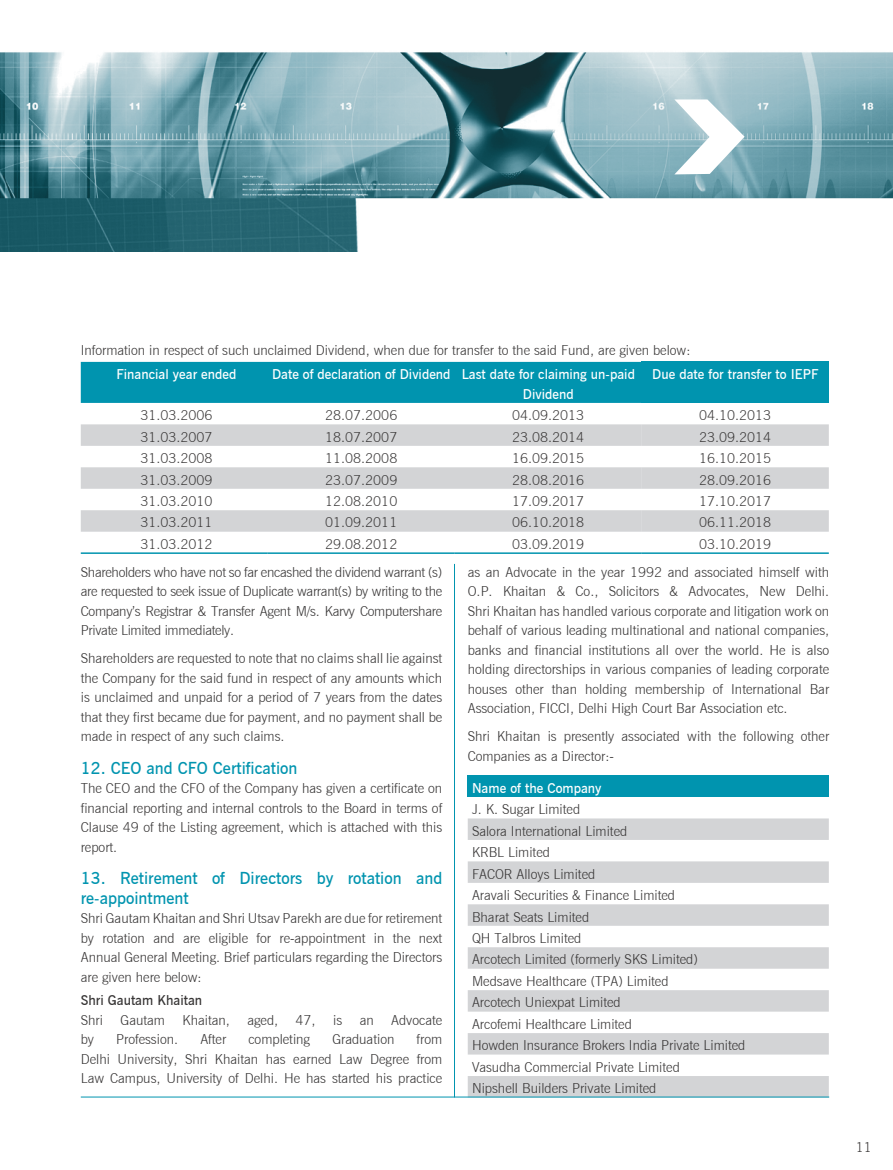
<style>
.page{position:relative;width:893px;height:1170px;background:#fff}
.page>*{position:absolute;margin:0;border:0;box-sizing:border-box;transform-origin:0 0}
.t1{font:16.5px/19.5px "News Gothic Demi BT";color:#0094af}
.t2{font:13.5px/19.5px "News Gothic Light BT";color:#373535;text-align:justify}
.t3{font:13.5px/19.5px "News Gothic Demi BT";color:#fff}
.t4{font:13.5px "News Gothic Demi BT";color:#373535}
</style>
<div class="page">
<img style="left:0;top:52px;width:893px;height:199px">
<svg style="left:674px;top:99px;width:71px;height:75px"></svg>
<div style="left:81px;top:362px;width:561px;height:41px;background:#0094af"></div>
<div style="left:642px;top:362px;width:187px;height:41px;background:#0094af"></div>
<svg style="left:81px;top:424px;width:561px;height:107px;fill:#d3d4d6"></svg>
<svg style="left:642px;top:424px;width:187px;height:107px"></svg>
<hr style="left:81px;top:552px;width:187px;height:2px;background:#0094af">
<hr style="left:268px;top:552px;width:187px;height:2px;background:#0094af">
<hr style="left:455px;top:552px;width:187px;height:2px;background:#0094af">
<hr style="left:642px;top:552px;width:187px;height:2px;background:#0094af">
<div style="left:468px;top:775px;width:361px;height:22px;background:#0094af"></div>
<svg style="left:468px;top:818px;width:361px;height:278px;fill:#d4d5d7"></svg>
<hr style="left:454px;top:564px;width:1px;height:533px;background:#0094af">
<hr style="left:81px;top:1096px;width:748px;height:1px;background:#0094af">
<p class="t2" style="left:81px;top:340px;width:611px">Information in respect of such unclaimed Dividend, when due for transfer to the said Fund, are given below:</p>
<p class="t3" style="left:116px;top:364px;width:121px">Financial year ended</p>
<p class="t3" style="left:523px;top:364px;width:114px;text-indent:-251px">Date of declaration of Dividend Last date for claiming un-paid<br>Dividend</p>
<p class="t3" style="left:652px;top:364px;width:168px">Due date for transfer to IEPF</p>
<p class="t2" style="left:140px;top:405px;width:74px">31.03.2006</p>
<p class="t2" style="left:325px;top:405px;width:74px">28.07.2006</p>
<p class="t2" style="left:512px;top:405px;width:74px">04.09.2013</p>
<p class="t2" style="left:699px;top:405px;width:74px">04.10.2013</p>
<p class="t2" style="left:140px;top:426px;width:74px">31.03.2007</p>
<p class="t2" style="left:325px;top:426px;width:74px">18.07.2007</p>
<p class="t2" style="left:512px;top:426px;width:74px">23.08.2014</p>
<p class="t2" style="left:699px;top:426px;width:74px">23.09.2014</p>
<p class="t2" style="left:140px;top:448px;width:74px">31.03.2008</p>
<p class="t2" style="left:325px;top:448px;width:74px">11.08.2008</p>
<p class="t2" style="left:512px;top:448px;width:74px">16.09.2015</p>
<p class="t2" style="left:699px;top:448px;width:74px">16.10.2015</p>
<p class="t2" style="left:140px;top:469px;width:74px">31.03.2009</p>
<p class="t2" style="left:325px;top:469px;width:74px">23.07.2009</p>
<p class="t2" style="left:512px;top:469px;width:74px">28.08.2016</p>
<p class="t2" style="left:699px;top:469px;width:74px">28.09.2016</p>
<p class="t2" style="left:140px;top:491px;width:74px">31.03.2010</p>
<p class="t2" style="left:325px;top:491px;width:74px">12.08.2010</p>
<p class="t2" style="left:512px;top:491px;width:74px">17.09.2017</p>
<p class="t2" style="left:699px;top:491px;width:74px">17.10.2017</p>
<p class="t2" style="left:140px;top:512px;width:74px">31.03.2011</p>
<p class="t2" style="left:325px;top:512px;width:74px">01.09.2011</p>
<p class="t2" style="left:512px;top:512px;width:74px">06.10.2018</p>
<p class="t2" style="left:699px;top:512px;width:74px">06.11.2018</p>
<p class="t2" style="left:140px;top:534px;width:74px">31.03.2012</p>
<p class="t2" style="left:325px;top:534px;width:74px">29.08.2012</p>
<p class="t2" style="left:512px;top:534px;width:74px">03.09.2019</p>
<p class="t2" style="left:699px;top:534px;width:74px">03.10.2019</p>
<p class="t2" style="left:81px;top:562px;width:363px">Shareholders who have not so far encashed the dividend warrant (s) are requested to seek issue of Duplicate warrant(s) by writing to the Company’s Registrar &amp; Transfer Agent M/s. Karvy Computershare Private Limited immediately.</p>
<p class="t2" style="left:81px;top:648px;width:363px">Shareholders are requested to note that no claims shall lie against the Company for the said fund in respect of any amounts which is unclaimed and unpaid for a period of 7 years from the dates that they first became due for payment, and no payment shall be made in respect of any such claims.</p>
<p class="t1" style="left:81px;top:757px;width:218px">12. CEO and CFO Certification</p>
<p class="t2" style="left:81px;top:778px;width:363px">The CEO and the CFO of the Company has given a certificate on financial reporting and internal controls to the Board in terms of Clause 49 of the Listing agreement, which is attached with this report.</p>
<p class="t1" style="left:81px;top:867px;width:363px">13. Retirement of Directors by rotation and re-appointment</p>
<p class="t2" style="left:81px;top:908px;width:363px">Shri Gautam Khaitan and Shri Utsav Parekh are due for retirement by rotation and are eligible for re-appointment in the next Annual General Meeting. Brief particulars regarding the Directors are given here below:</p>
<p class="t4" style="left:81px;top:992px;width:123px">Shri Gautam Khaitan</p>
<p class="t2" style="left:81px;top:1009px;width:24px">Shri</p>
<p class="t2" style="left:121px;top:1009px;width:46px">Gautam</p>
<p class="t2" style="left:183px;top:1009px;width:49px">Khaitan,</p>
<p class="t2" style="left:247px;top:1009px;width:32px">aged,</p>
<p class="t2" style="left:296px;top:1009px;width:22px">47,</p>
<p class="t2" style="left:333px;top:1009px;width:11px">is</p>
<p class="t2" style="left:360px;top:1009px;width:16px">an</p>
<p class="t2" style="left:391px;top:1009px;width:53px">Advocate</p>
<p class="t2" style="left:81px;top:1029px;width:15px">by</p>
<p class="t2" style="left:116px;top:1029px;width:63px">Profession.</p>
<p class="t2" style="left:200px;top:1029px;width:27px">After</p>
<p class="t2" style="left:248px;top:1029px;width:63px">completing</p>
<p class="t2" style="left:332px;top:1029px;width:64px">Graduation</p>
<p class="t2" style="left:468px;top:562px;width:363px">as an Advocate in the year 1992 and associated himself with O.P. Khaitan &amp; Co., Solicitors &amp; Advocates, New Delhi.<br>Shri Khaitan has handled various corporate and litigation work on behalf of various leading multinational and national companies, banks and financial institutions all over the world. He is also holding directorships in various companies of leading corporate houses other than holding membership of International Bar Association, FICCI, Delhi High Court Bar Association etc.</p>
<p class="t2" style="left:468px;top:726px;width:363px">Shri Khaitan is presently associated with the following other<br>Companies as a Director:-</p>
<p class="t3" style="left:472px;top:777px;width:131px">Name of the Company</p>
<p class="t2" style="left:472px;top:798px;width:275px;line-height:21.5px;text-align:left">J. K. Sugar Limited<br>Salora International Limited<br>KRBL Limited<br>FACOR Alloys Limited<br>Aravali Securities &amp; Finance Limited<br>Bharat Seats Limited<br>QH Talbros Limited<br>Arcotech Limited (formerly SKS Limited)<br>Medsave Healthcare (TPA) Limited<br>Arcotech Uniexpat Limited<br>Arcofemi Healthcare Limited<br>Howden Insurance Brokers India Private Limited<br>Vasudha Commercial Private Limited<br>Nipshell Builders Private Limited</p>
<p class="t2" style="left:81px;top:1029px;width:363px;text-indent:336px">from Delhi University, Shri Khaitan has earned Law Degree from Law Campus, University of Delhi. He has started his practice</p>
<p class="t2" style="left:856px;top:1136px;width:18px">11</p>
</div>
